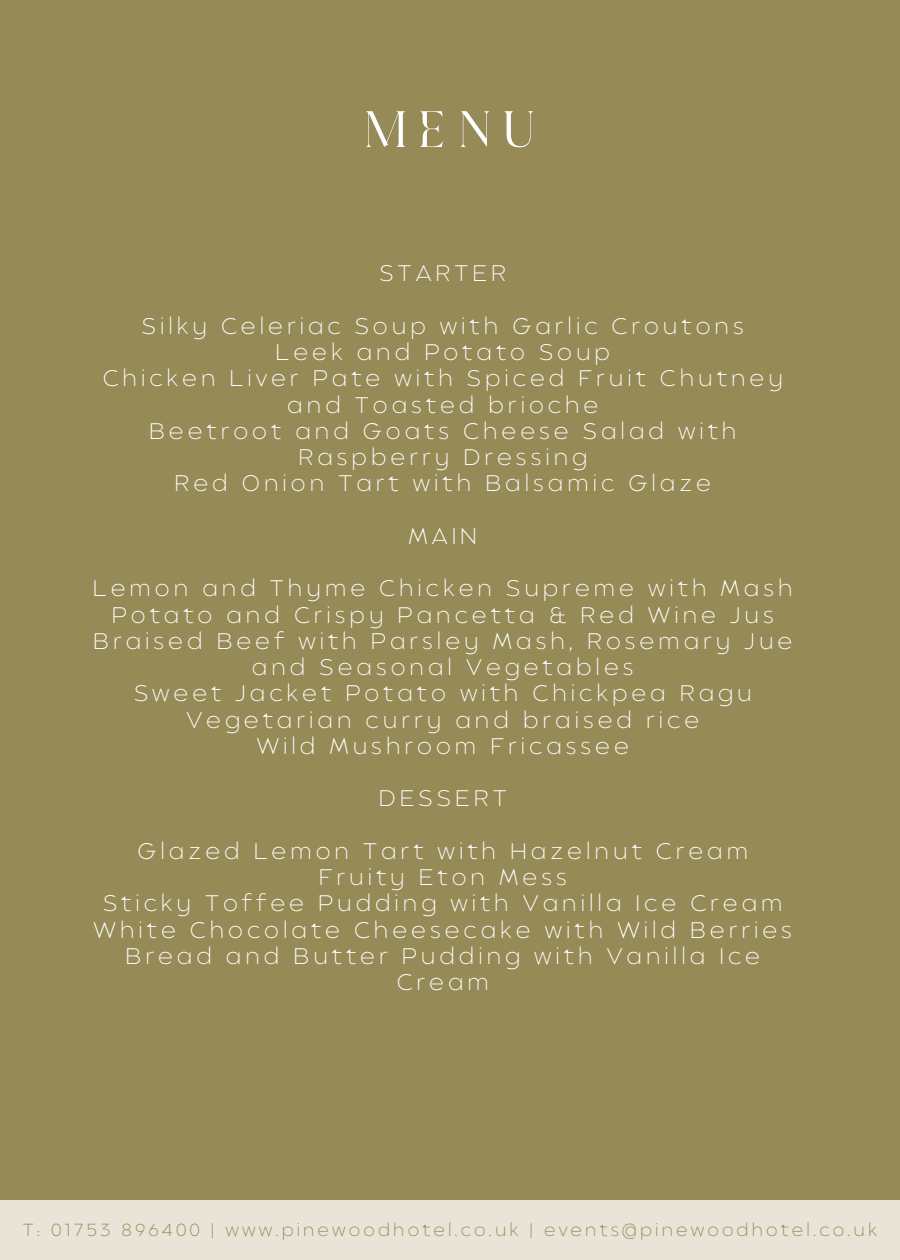
<style>
.page{position:relative;width:900px;height:1260px;background:#968a57}
.page>*{position:absolute;margin:0;border:0;box-sizing:border-box;transform-origin:0 0}
.t1{font:73px "Frunchy Serif";color:#fff}
.t2{font:200 22.5px/26.2px "Balgin";letter-spacing:.18em;color:#fff;text-align:center}
.t3{font:200 17.5px "Balgin";letter-spacing:.18em;color:#968a57}
</style>
<div class="page">
<div style="left:0;top:1200px;width:900px;height:60px;background:#e8e4d7"></div>
<p class="t1" style="left:363px;top:96px;width:175px">MENU</p>
<p class="t2" style="left:379px;top:262px;width:128px">STARTER</p>
<p class="t2" style="left:142px;top:315px;width:603px">Silky Celeriac Soup with Garlic Croutons</p>
<p class="t2" style="left:276px;top:341px;width:336px">Leek and Potato Soup</p>
<p class="t2" style="left:103px;top:368px;width:682px">Chicken Liver Pate with Spiced Fruit Chutney and Toasted brioche</p>
<p class="t2" style="left:149px;top:420px;width:589px">Beetroot and Goats Cheese Salad with<br>Raspberry Dressing</p>
<p class="t2" style="left:175px;top:472px;width:538px">Red Onion Tart with Balsamic Glaze</p>
<p class="t2" style="left:409px;top:525px;width:70px">MAIN</p>
<p class="t2" style="left:93px;top:578px;width:701px">Lemon and Thyme Chicken Supreme with Mash<br>Potato and Crispy Pancetta &amp; Red Wine Jus</p>
<p class="t2" style="left:93px;top:630px;width:701px">Braised Beef with Parsley Mash, Rosemary Jue and Seasonal Vegetables</p>
<p class="t2" style="left:134px;top:682px;width:619px">Sweet Jacket Potato with Chickpea Ragu</p>
<p class="t2" style="left:186px;top:709px;width:514px">Vegetarian curry and braised rice</p>
<p class="t2" style="left:257px;top:735px;width:374px">Wild Mushroom Fricassee</p>
<p class="t2" style="left:379px;top:788px;width:129px">DESSERT</p>
<p class="t2" style="left:137px;top:840px;width:612px">Glazed Lemon Tart with Hazelnut Cream</p>
<p class="t2" style="left:319px;top:866px;width:250px">Fruity Eton Mess</p>
<p class="t2" style="left:103px;top:892px;width:681px">Sticky Toffee Pudding with Vanilla Ice Cream</p>
<p class="t2" style="left:94px;top:919px;width:700px">White Chocolate Cheesecake with Wild Berries</p>
<p class="t2" style="left:126px;top:945px;width:636px">Bread and Butter Pudding with Vanilla Ice<br>Cream</p>
<p class="t3" style="left:23px;top:1223px;width:856px">T: 01753 896400 | www.pinewoodhotel.co.uk | events@pinewoodhotel.co.uk</p>
</div>
